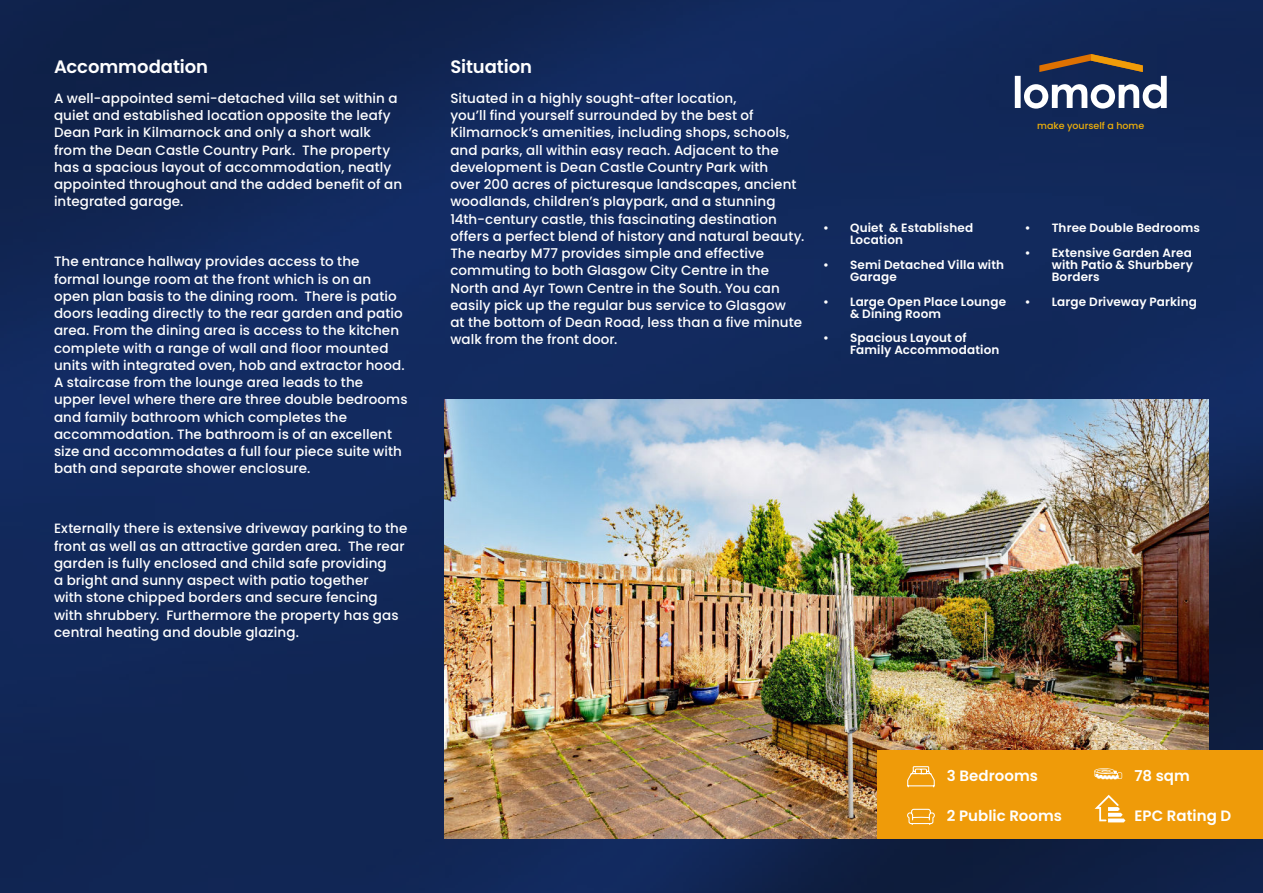
<style>
.page{position:relative;width:1263px;height:893px;background:#fff}
.page>*{position:absolute;margin:0;border:0;box-sizing:border-box;transform-origin:0 0}
.t1{font:600 18px "Poppins";letter-spacing:-.005em;color:#fff}
.t2{font:600 15px "Poppins";letter-spacing:.005em;color:#fff}
.t3{font:500 13.5px/17.2px "Poppins";letter-spacing:.005em;color:#fff}
.t4{font:600 12px/12px "Poppins";letter-spacing:.015em;color:#fff}
.t5{font:500 9.45px "Poppins";color:#efb009}
</style>
<div class="page">
<img style="left:0;top:0;width:1263px;height:893px">
<svg style="left:1015px;top:54px;width:152px;height:55px"></svg>
<img style="left:444px;top:400px;width:764px;height:439px">
<div style="left:877px;top:751px;width:386px;height:88px;background:#ef9b09"></div>
<svg style="left:907px;top:766px;width:28px;height:22px"></svg>
<svg style="left:907px;top:808px;width:28px;height:17px"></svg>
<svg style="left:1094px;top:768px;width:28px;height:11px"></svg>
<svg style="left:1094px;top:795px;width:31px;height:27px"></svg>
<h1 class="t1" style="left:54px;top:59px;width:156px">Accommodation</h1>
<p class="t3" style="left:54px;top:91px;width:350px">A well-appointed semi-detached villa set within a quiet and established location opposite the leafy Dean Park in Kilmarnock and only a short walk from the Dean Castle Country Park. The property has a spacious layout of accommodation, neatly appointed throughout and the added benefit of an integrated garage.</p>
<p class="t3" style="left:54px;top:254px;width:355px">The entrance hallway provides access to the formal lounge room at the front which is on an open plan basis to the dining room. There is patio doors leading directly to the rear garden and patio area. From the dining area is access to the kitchen complete with a range of wall and floor mounted units with integrated oven, hob and extractor hood.<br>A staircase from the lounge area leads to the upper level where there are three double bedrooms and family bathroom which completes the accommodation. The bathroom is of an excellent size and accommodates a full four piece suite with bath and separate shower enclosure.</p>
<p class="t3" style="left:54px;top:521px;width:355px">Externally there is extensive driveway parking to the front as well as an attractive garden area. The rear garden is fully enclosed and child safe providing<br>a bright and sunny aspect with patio together<br>with stone chipped borders and secure fencing with shrubbery. Furthermore the property has gas central heating and double glazing.</p>
<h1 class="t1" style="left:450px;top:59px;width:83px">Situation</h1>
<p class="t3" style="left:450px;top:91px;width:355px">Situated in a highly sought-after location,<br>you’ll find yourself surrounded by the best of Kilmarnock’s amenities, including shops, schools, and parks, all within easy reach. Adjacent to the development is Dean Castle Country Park with<br>over 200 acres of picturesque landscapes, ancient woodlands, children’s playpark, and a stunning 14th-century castle, this fascinating destination offers a perfect blend of history and natural beauty.<br>The nearby M77 provides simple and effective commuting to both Glasgow City Centre in the North and Ayr Town Centre in the South. You can easily pick up the regular bus service to Glasgow<br>at the bottom of Dean Road, less than a five minute walk from the front door.</p>
<p class="t5" style="left:1037px;top:122px;width:109px">make yourself a home</p>
<p class="t4" style="left:850px;top:223px;width:125px;text-indent:-27px">• Quiet &amp; Established<br>Location</p>
<p class="t4" style="left:850px;top:260px;width:156px;text-indent:-27px">• Semi Detached Villa with<br>Garage</p>
<p class="t4" style="left:850px;top:297px;width:157px;text-indent:-27px">• Large Open Place Lounge &amp; Dining Room</p>
<p class="t4" style="left:850px;top:333px;width:151px;text-indent:-27px">• Spacious Layout of<br>Family Accommodation</p>
<p class="t4" style="left:1025px;top:223px;width:177px">• Three Double Bedrooms</p>
<p class="t4" style="left:1052px;top:248px;width:143px;text-align:justify;text-indent:-27px">• Extensive Garden Area with Patio &amp; Shurbbery Borders</p>
<p class="t4" style="left:1025px;top:297px;width:174px">• Large Driveway Parking</p>
<p class="t2" style="left:947px;top:770px;width:93px">3 Bedrooms</p>
<p class="t2" style="left:947px;top:809px;width:117px">2 Public Rooms</p>
<p class="t2" style="left:1134px;top:770px;width:57px">78 sqm</p>
<p class="t2" style="left:1134px;top:809px;width:98px">EPC Rating D</p>
</div>
